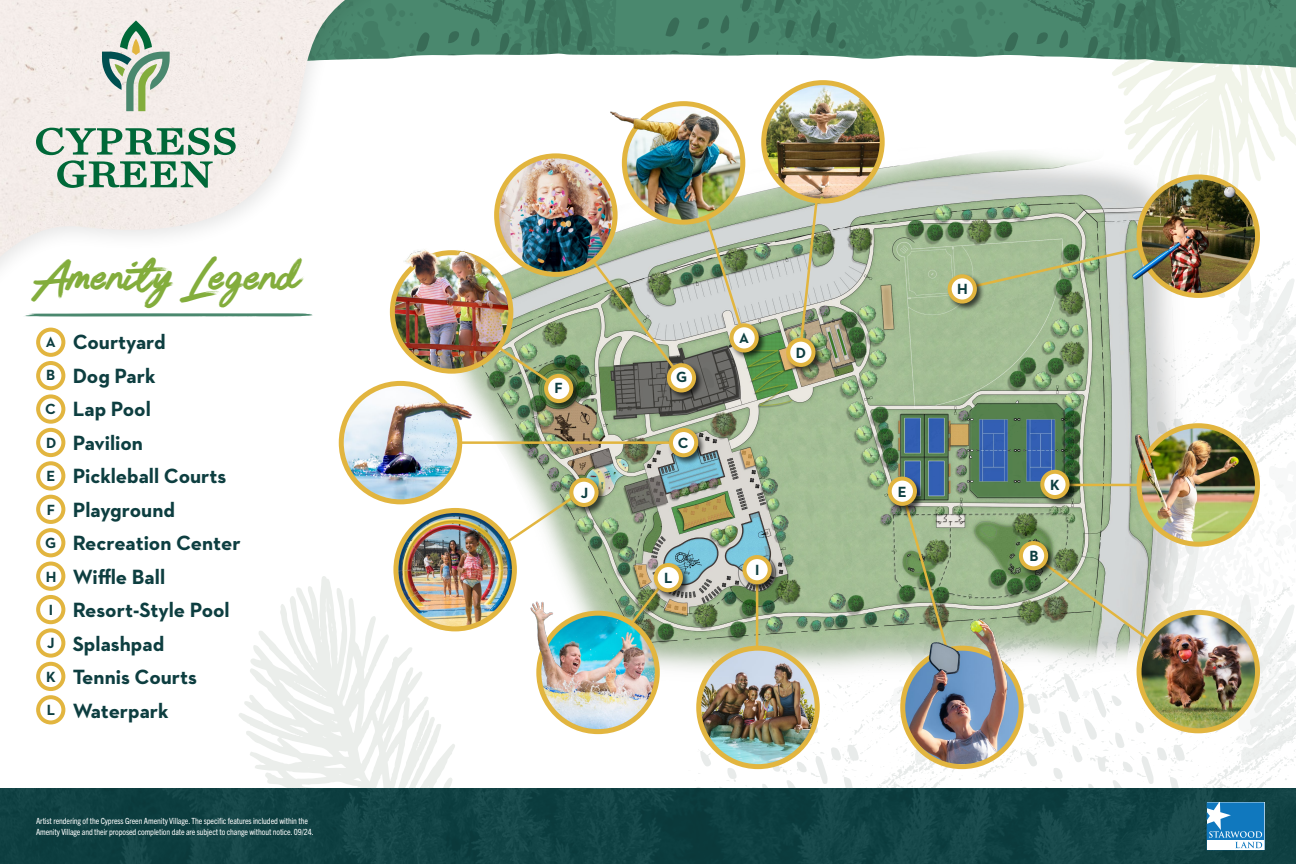
<style>
.page{position:relative;width:1296px;height:864px;background:#fff}
.page>*{position:absolute;margin:0;border:0;box-sizing:border-box;transform-origin:0 0}
.t1{font:50px "Primed Alt";color:#83ad3c}
.t2{font:700 21px/33.5px "Neutraface 2 Text";color:#0d3e40}
.t3{font:700 15px "Neutraface 2 Text";color:#0d3e40}
.t4{font:condensed 8.5px/10.5px "Trade Gothic Next LT Pro";letter-spacing:-.01em;color:#fff}
</style>
<div class="page">
<img style="left:0;top:789px;width:1296px;height:75px">
<div style="left:0;top:0;width:23px;height:257px;background:#f4ece9"></div>
<img style="left:23px;top:0;width:1273px;height:850px">
<img style="left:1122px;top:251px;width:62px;height:36px">
<img style="left:1220px;top:184px;width:19px;height:18px">
<h1 class="t1" style="left:37px;top:242px;width:266px">Amenity Legend</h1>
<h3 class="t3" style="left:46px;top:332px;width:11px">A</h3>
<h3 class="t3" style="left:46px;top:366px;width:11px">B</h3>
<h3 class="t3" style="left:45px;top:400px;width:12px">C</h3>
<h3 class="t3" style="left:46px;top:433px;width:12px">D</h3>
<h3 class="t3" style="left:46px;top:467px;width:10px">E</h3>
<h3 class="t3" style="left:47px;top:500px;width:10px">F</h3>
<h3 class="t3" style="left:45px;top:533px;width:13px">G</h3>
<h3 class="t3" style="left:46px;top:567px;width:12px">H</h3>
<h3 class="t3" style="left:49px;top:600px;width:6px">I</h3>
<h3 class="t3" style="left:47px;top:634px;width:9px">J</h3>
<h3 class="t3" style="left:46px;top:667px;width:11px">K</h3>
<h3 class="t3" style="left:47px;top:700px;width:10px">L</h3>
<h2 class="t2" style="left:73px;top:325px;width:169px">Courtyard<br>Dog Park<br>Lap Pool<br>Pavilion<br>Pickleball Courts<br>Playground<br>Recreation Center<br>Wiffle Ball<br>Resort-Style Pool<br>Splashpad<br>Tennis Courts<br>Waterpark</h2>
<p class="t4" style="left:36px;top:815px;width:279px">Artist rendering of the Cypress Green Amenity Village. The specific features included within the<br>Amenity Village and their proposed completion date are subject to change without notice. 09/24.</p>
<h3 class="t3" style="left:555px;top:379px;width:10px">F</h3>
<h3 class="t3" style="left:581px;top:483px;width:9px">J</h3>
<h3 class="t3" style="left:676px;top:367px;width:13px">G</h3>
<h3 class="t3" style="left:678px;top:433px;width:12px">C</h3>
<h3 class="t3" style="left:664px;top:568px;width:10px">L</h3>
<h3 class="t3" style="left:739px;top:329px;width:11px">A</h3>
<h3 class="t3" style="left:796px;top:343px;width:12px">D</h3>
<h3 class="t3" style="left:755px;top:560px;width:6px">I</h3>
<h3 class="t3" style="left:957px;top:280px;width:12px">H</h3>
<h3 class="t3" style="left:898px;top:482px;width:10px">E</h3>
<h3 class="t3" style="left:1050px;top:475px;width:11px">K</h3>
<h3 class="t3" style="left:1029px;top:546px;width:11px">B</h3>
</div>
